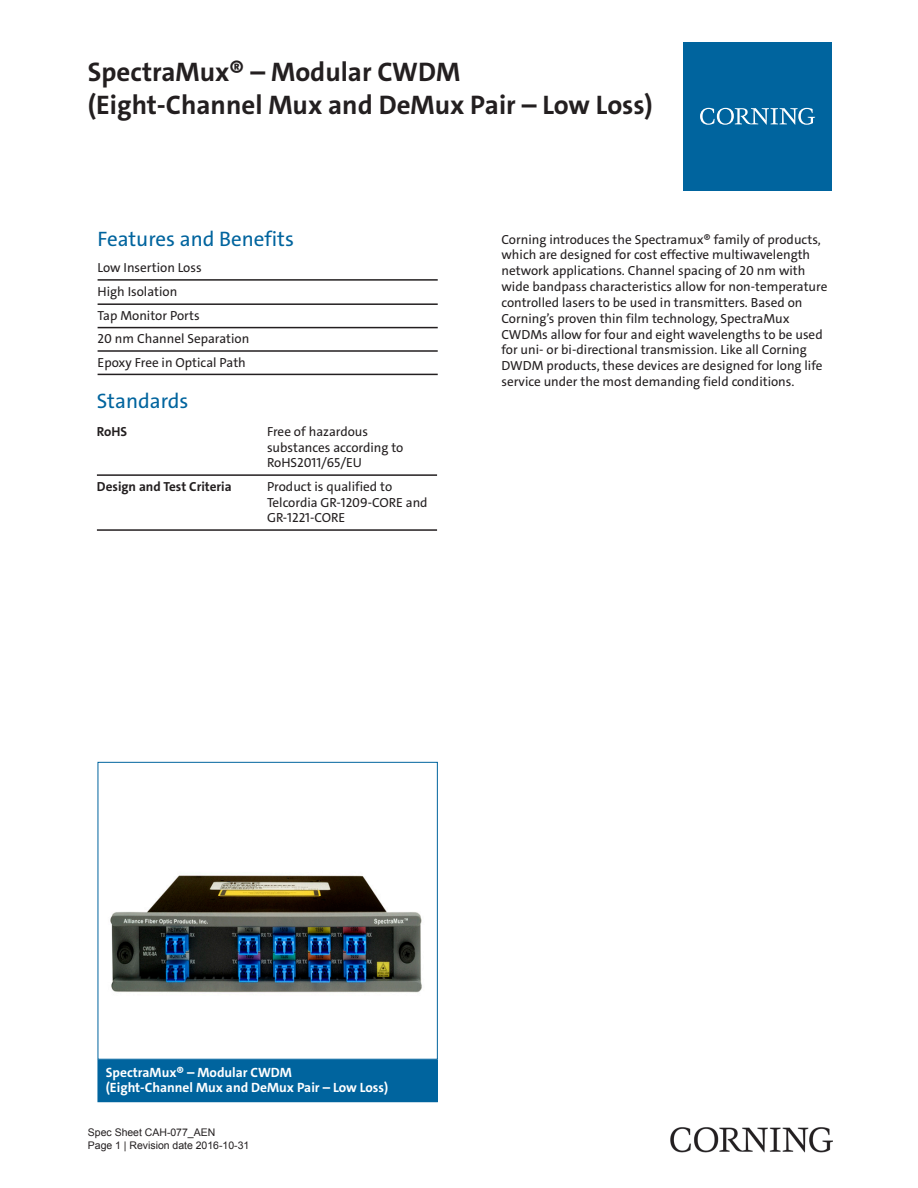
<style>
.page{position:relative;width:918px;height:1188px;background:#fff}
.page>*{position:absolute;margin:0;border:0;box-sizing:border-box;transform-origin:0 0}
.t1{font:700 27px/32.4px "The Sans C4 s";color:#231f20}
.Heading_Blue{font:21px "The Sans C4 s";color:#00649e}
._9_white_bold_leadin{font:700 13.5px/15px "The Sans C4 s";color:#fff}
.t2{font:13.2px/15.9px "The Sans C4 s";color:#231f20}
.t3{font:700 13.2px "The Sans C4 s";color:#231f20}
.Standard_Footer{font:10.5px "Arial";color:#231f20}
</style>
<div class="page">
<div style="left:683px;top:42px;width:149px;height:149px;background:#00649e"></div>
<svg style="left:700px;top:108px;width:115px;height:17px"></svg>
<img style="left:670px;top:1127px;width:162px;height:25px">
<hr style="left:97px;top:474px;width:170px;height:2px;background:#231f20">
<hr style="left:97px;top:529px;width:170px;height:2px;background:#231f20">
<hr style="left:267px;top:474px;width:170px;height:2px;background:#231f20">
<hr style="left:267px;top:529px;width:170px;height:2px;background:#231f20">
<hr style="left:98px;top:279px;width:340px;height:2px;background:#231f20">
<hr style="left:98px;top:303px;width:340px;height:2px;background:#231f20">
<hr style="left:98px;top:327px;width:340px;height:1px;background:#231f20">
<hr style="left:98px;top:350px;width:340px;height:2px;background:#231f20">
<hr style="left:98px;top:374px;width:340px;height:1px;background:#231f20">
<img style="left:110px;top:875px;width:312px;height:118px">
<div style="left:98px;top:762px;width:340px;height:298px;border:1px solid #00649e"></div>
<div style="left:98px;top:1060px;width:339px;height:42px;background:#00649e"></div>
<h1 class="t1" style="left:88px;top:56px;width:566px">SpectraMux® – Modular CWDM<br>(Eight-Channel Mux and DeMux Pair – Low Loss)</h1>
<p class="Heading_Blue" style="left:98px;top:226px;width:198px">Features and Benefits</p>
<p class="t2" style="left:98px;top:260px;width:106px">Low Insertion Loss</p>
<p class="t2" style="left:98px;top:283px;width:81px">High Isolation</p>
<p class="t2" style="left:98px;top:308px;width:104px">Tap Monitor Ports</p>
<p class="t2" style="left:98px;top:331px;width:153px">20 nm Channel Separation</p>
<p class="t2" style="left:98px;top:354px;width:150px">Epoxy Free in Optical Path</p>
<h2 class="Heading_Blue" style="left:97px;top:388px;width:93px">Standards</h2>
<p class="t3" style="left:97px;top:423px;width:32px">RoHS</p>
<p class="t2" style="left:267px;top:423px;width:138px">Free of hazardous substances according to<br>RoHS2011/65/EU</p>
<p class="t3" style="left:97px;top:478px;width:136px">Design and Test Criteria</p>
<p class="t2" style="left:267px;top:478px;width:162px">Product is qualified to<br>Telcordia GR-1209-CORE and<br>GR-1221-CORE</p>
<p class="t2" style="left:502px;top:231px;width:327px">Corning introduces the Spectramux® family of products, which are designed for cost effective multiwavelength network applications. Channel spacing of 20 nm with wide bandpass characteristics allow for non-temperature controlled lasers to be used in transmitters. Based on Corning’s proven thin film technology, SpectraMux CWDMs allow for four and eight wavelengths to be used for uni- or bi-directional transmission. Like all Corning DWDM products, these devices are designed for long life service under the most demanding field conditions.</p>
<p class="_9_white_bold_leadin" style="left:106px;top:1065px;width:284px">SpectraMux® – Modular CWDM<br>(Eight-Channel Mux and DeMux Pair – Low Loss)</p>
<p class="Standard_Footer" style="left:88px;top:1125px;width:129px">Spec Sheet CAH-077_AEN</p>
<p class="Standard_Footer" style="left:88px;top:1138px;width:163px">Page 1 | Revision date 2016-10-31</p>
</div>
